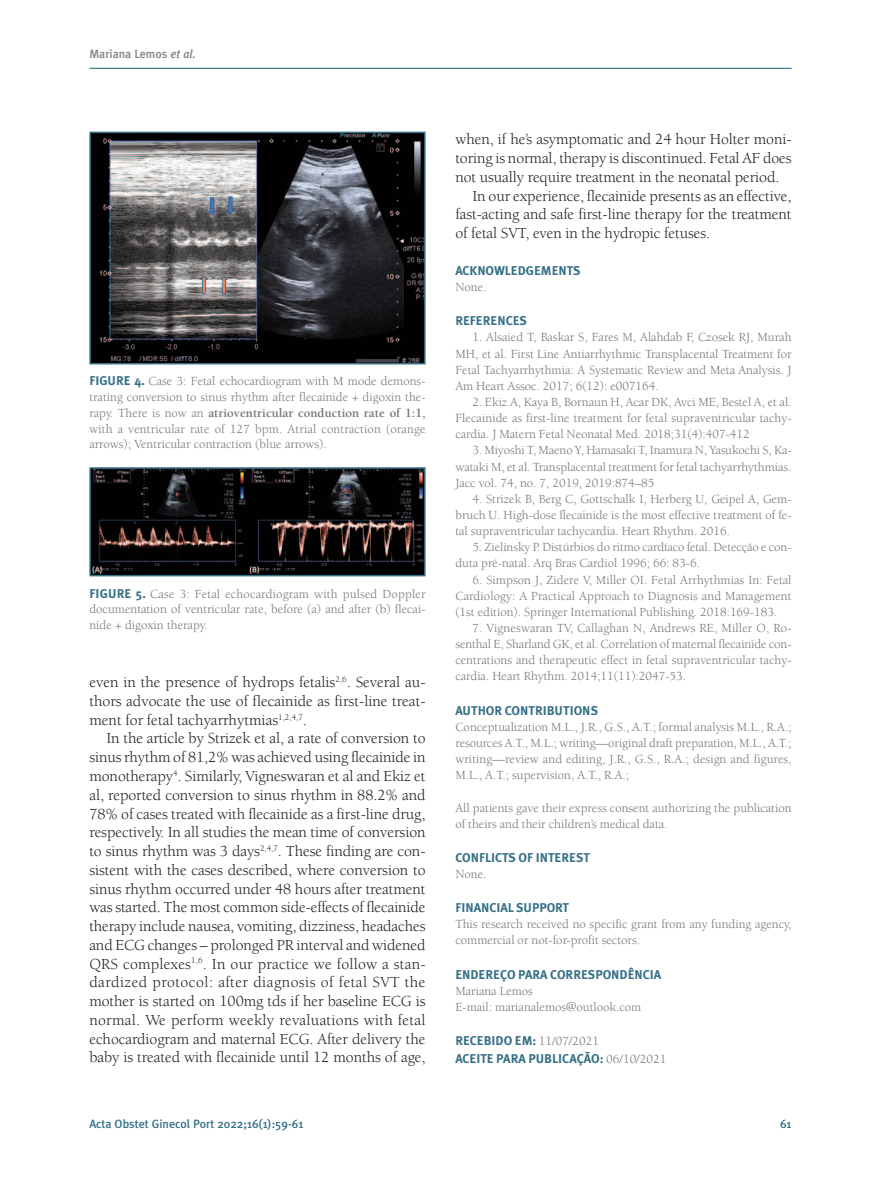
<style>
.page{position:relative;width:881px;height:1191px;background:#fff}
.page>*{position:absolute;margin:0;border:0;box-sizing:border-box;transform-origin:0 0}
.t1{font:15.75px/18.8px "Berkeley";letter-spacing:-.005em;color:#231f20;text-align:justify}
.t2{font:12.75px/16.2px "Berkeley";color:#777574;text-align:justify}
.t3{font:700 12.75px/18px "Meta Plus";color:#367087}
.t4{font:500 12px "Meta Plus";color:#367087}
.t5{font:500 12px "Meta Plus";color:#808285}
.s1{font-style:italic}
.s2{font-family:"Meta Plus";font-weight:700;color:#367087}
.s3{font-weight:700}
.s4{font-family:"Berkeley";font-weight:400;color:#777574}
</style>
<div class="page">
<hr style="left:89px;top:68px;width:702px;height:1px;background:#367087">
<img style="left:92px;top:135px;width:330px;height:226px">
<div style="left:89px;top:132px;width:336px;height:232px;border:2px solid #367087"></div>
<img style="left:92px;top:470px;width:330px;height:103px">
<div style="left:89px;top:467px;width:336px;height:109px;border:2px solid #367087"></div>
<p class="t5" style="left:89px;top:47px;width:108px">Mariana Lemos <span class="s1">et al.</span></p>
<p class="t2" style="left:89px;top:374px;width:337px;line-height:15.8px"><span class="s2">FIGURE 4.</span> Case 3: Fetal echocardiogram with M mode demons&shy;trating conversion to sinus rhythm after flecainide + digoxin the&shy;rapy. There is now an <span class="s3">atrioventricular conduction rate of 1:1, </span>with a ventricular rate of 127 bpm. Atrial contraction (orange arrows); Ventricular contraction (blue arrows).</p>
<p class="t2" style="left:89px;top:587px;width:337px;line-height:15.8px"><span class="s2">FIGURE 5.</span> Case 3: Fetal echocardiogram with pulsed Doppler documentation of ventricular rate, before (a) and after (b) flecai&shy;nide + digoxin therapy.</p>
<p class="t1" style="left:89px;top:674px;width:337px">even in the presence of hydrops fetalis<sup>2,6</sup>. Several au&shy;thors advocate the use of flecainide as first-line treat&shy;ment for fetal tachyarrhytmias<sup>1,2,4,7</sup>.</p>
<p class="t1" style="left:89px;top:730px;width:337px;text-indent:17px">In the article by Strizek et al, a rate of conversion to sinus rhythm of 81,2% was achieved using flecainide in monotherapy<sup>4</sup>. Similarly, Vigneswaran et al and Ekiz et al, reported conversion to sinus rhythm in 88.2% and 78% of cases treated with flecainide as a first-line drug, respectively. In all studies the mean time of conversion to sinus rhythm was 3 days<sup>2,4,7</sup>. These finding are con&shy;sistent with the cases described, where conversion to sinus rhythm occurred under 48 hours after treatment was started. The most common side-effects of flecainide therapy include nausea, vomiting, dizziness, headaches and ECG changes – prolonged PR interval and widened QRS complexes<sup>1,6</sup>. In our practice we follow a stan&shy;dardized protocol: after diagnosis of fetal SVT the mother is started on 100mg tds if her baseline ECG is normal. We perform weekly revaluations with fetal echocardiogram and maternal ECG. After delivery the baby is treated with flecainide until 12 months of age,</p>
<p class="t1" style="left:455px;top:131px;width:337px">when, if he’s asymptomatic and 24 hour Holter moni-</p>
<p class="t1" style="left:455px;top:150px;width:337px">toring is normal, therapy is discontinued. Fetal AF does</p>
<p class="t1" style="left:455px;top:169px;width:325px">not usually require treatment in the neonatal period.</p>
<p class="t1" style="left:472px;top:188px;width:320px">In our experience, flecainide presents as an effective,</p>
<p class="t1" style="left:455px;top:206px;width:337px">fast-acting and safe first-line therapy for the treatment</p>
<p class="t1" style="left:455px;top:225px;width:256px">of fetal SVT, even in the hydropic fetuses.</p>
<p class="t3" style="left:455px;top:261px;width:127px">ACKNOWLEDGEMENTS</p>
<p class="t2" style="left:455px;top:280px;width:33px">None.</p>
<p class="t3" style="left:455px;top:312px;width:73px">REFERENCES</p>
<p class="t2" style="left:455px;top:330px;width:337px;text-indent:17px">1. Alsaied T, Baskar S, Fares M, Alahdab F, Czosek RJ, Murah MH, et al. First Line Antiarrhythmic Transplacental Treatment for Fetal Tachyarrhythmia: A Systematic Review and Meta Analysis. J Am Heart Assoc. 2017; 6(12): e007164.</p>
<p class="t2" style="left:455px;top:395px;width:337px;text-indent:17px">2. Ekiz A, Kaya B, Bornaun H, Acar DK, Avci ME, Bestel A, et al.<br>Flecainide as first-line treatment for fetal supraventricular tachy&shy;cardia. J Matern Fetal Neonatal Med. 2018;31(4):407-412</p>
<p class="t2" style="left:455px;top:443px;width:337px;text-indent:17px">3. Miyoshi T, Maeno Y, Hamasaki T, Inamura N, Yasukochi S, Ka&shy;wataki M, et al. Transplacental treatment for fetal tachyarrhythmias.<br>Jacc vol. 74, no. 7, 2019, 2019:874–85</p>
<p class="t2" style="left:455px;top:492px;width:337px;text-indent:17px">4. Strizek B, Berg C, Gottschalk I, Herberg U, Geipel A, Gem&shy;bruch U. High-dose flecainide is the most effective treatment of fe&shy;tal supraventricular tachycardia. Heart Rhythm. 2016.</p>
<p class="t2" style="left:455px;top:540px;width:337px;text-indent:17px">5. Zielinsky P. Distúrbios do ritmo cardíaco fetal. Detecção e con&shy;duta pré-natal. Arq Bras Cardiol 1996; 66: 83-6.</p>
<p class="t2" style="left:455px;top:572px;width:337px;text-indent:17px">6. Simpson J, Zidere V, Miller OI. Fetal Arrhythmias In: Fetal Cardiology: A Practical Approach to Diagnosis and Management (1st edition). Springer International Publishing. 2018:169-183.</p>
<p class="t2" style="left:455px;top:621px;width:337px;text-indent:17px">7. Vigneswaran TV, Callaghan N, Andrews RE, Miller O, Ro&shy;senthal E, Sharland GK, et al. Correlation of maternal flecainide con&shy;centrations and therapeutic effect in fetal supraventricular tachy&shy;cardia. Heart Rhythm. 2014;11(11):2047-53.</p>
<p class="t3" style="left:455px;top:701px;width:144px">AUTHOR CONTRIBUTIONS</p>
<p class="t2" style="left:455px;top:719px;width:337px">Conceptualization M.L., J.R., G.S., A.T.; formal analysis M.L., R.A.; resources A.T., M.L.; writing—original draft preparation, M.L., A.T.; writing—review and editing, J.R., G.S., R.A.; design and figures, M.L., A.T.; supervision, A.T., R.A.;</p>
<p class="t2" style="left:455px;top:800px;width:337px">All patients gave their express consent authorizing the publication of theirs and their children’s medical data.</p>
<p class="t3" style="left:455px;top:848px;width:136px">CONFLICTS OF INTEREST</p>
<p class="t2" style="left:455px;top:867px;width:33px">None.</p>
<p class="t3" style="left:455px;top:898px;width:115px">FINANCIAL SUPPORT</p>
<p class="t2" style="left:455px;top:917px;width:337px">This research received no specific grant from any funding agency, commercial or not-for-profit sectors.</p>
<p class="t3" style="left:455px;top:965px;width:207px">ENDEREÇO PARA CORRESPONDÊNCIA</p>
<p class="t2" style="left:455px;top:983px;width:187px">Mariana Lemos<br>E-mail: marianalemos@outlook.com</p>
<p class="t3" style="left:455px;top:1032px;width:212px">RECEBIDO EM: <span class="s4">11/07/2021<br></span>ACEITE PARA PUBLICAÇÃO: <span class="s4">06/10/2021</span></p>
<p class="t4" style="left:89px;top:1117px;width:215px">Acta Obstet Ginecol Port 2022;16(1):59-61</p>
<p class="t4" style="left:779px;top:1117px;width:13px">61</p>
</div>
